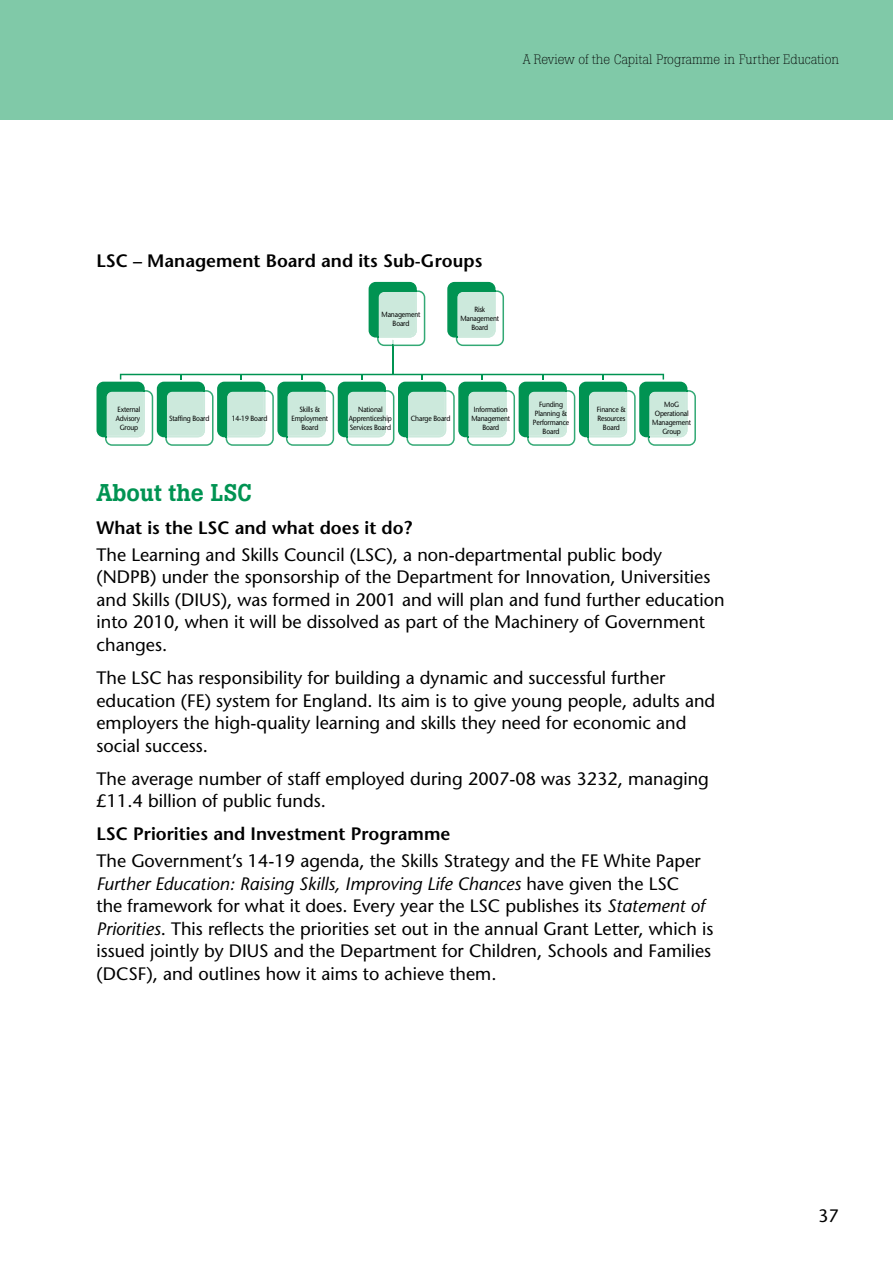
<style>
.page{position:relative;width:893px;height:1263px;background:#fff}
.page>*{position:absolute;margin:0;border:0;box-sizing:border-box;transform-origin:0 0}
.t1{font:500 24px "Boton BQ";color:#009352}
.t2{font:18px/22.5px "Stone Sans";color:#000}
.t3{font:600 18px "Stone Sans";color:#000}
.t4{font:300 13.5px "Boton BQ";color:#000}
.t5{font:7.5px/9px "Stone Sans";letter-spacing:-.02em;color:#000;text-align:center;scale:.9 1}
.s1{font-style:italic}
</style>
<div class="page">
<div style="left:0;top:0;width:893px;height:119px;background:#80c9a8"></div>
<hr style="left:392px;top:340px;width:1px;height:34px;background:#009352">
<svg style="left:369px;top:282px;width:56px;height:64px"></svg>
<svg style="left:447px;top:282px;width:57px;height:64px"></svg>
<svg style="left:97px;top:374px;width:599px;height:72px"></svg>
<p class="t4" style="left:523px;top:51px;width:318px">A Review of the Capital Programme in Further Education</p>
<h3 class="t3" style="left:97px;top:250px;width:387px">LSC – Management Board and its Sub-Groups</h3>
<p class="t5" style="left:382px;top:310px;width:45px">Management<br>Board</p>
<p class="t5" style="left:460px;top:305px;width:45px">Risk<br>Management<br>Board</p>
<p class="t5" style="left:116px;top:405px;width:29px">External<br>Advisory<br>Group</p>
<p class="t5" style="left:169px;top:413px;width:46px">Staffing Board</p>
<p class="t5" style="left:232px;top:413px;width:41px">14-19 Board</p>
<p class="t5" style="left:292px;top:404px;width:42px">Skills &amp;<br>Employment<br>Board</p>
<p class="t5" style="left:349px;top:405px;width:49px">National<br>Apprenticeship<br>Services Board</p>
<p class="t5" style="left:411px;top:413px;width:46px">Charge Board</p>
<p class="t5" style="left:471px;top:404px;width:45px">Information<br>Management<br>Board</p>
<p class="t5" style="left:533px;top:400px;width:42px">Funding<br>Planning &amp;<br>Performance<br>Board</p>
<p class="t5" style="left:597px;top:404px;width:34px">Finance &amp;<br>Resources<br>Board</p>
<p class="t5" style="left:652px;top:400px;width:45px">MoG<br>Operational<br>Management<br>Group</p>
<h2 class="t1" style="left:97px;top:478px;width:157px">About the LSC</h2>
<h3 class="t3" style="left:97px;top:517px;width:317px">What is the LSC and what does it do?</h3>
<p class="t2" style="left:97px;top:543px;width:630px">The Learning and Skills Council (LSC), a non-departmental public body (NDPB) under the sponsorship of the Department for Innovation, Universities and Skills (DIUS), was formed in 2001 and will plan and fund further education into 2010, when it will be dissolved as part of the Machinery of Government changes.</p>
<p class="t2" style="left:97px;top:667px;width:620px">The LSC has responsibility for building a dynamic and successful further education (FE) system for England. Its aim is to give young people, adults and employers the high-quality learning and skills they need for economic and social success.</p>
<p class="t2" style="left:97px;top:767px;width:614px">The average number of staff employed during 2007-08 was 3232, managing £11.4 billion of public funds.</p>
<h3 class="t3" style="left:97px;top:823px;width:355px">LSC Priorities and Investment Programme</h3>
<p class="t2" style="left:97px;top:850px;width:606px">The Government’s 14-19 agenda, the Skills Strategy and the FE White Paper</p>
<p class="t2" style="left:97px;top:872px;width:618px"><span class="s1">Further Education: Raising Skills, Improving Life Chances</span> have given the LSC<br>the framework for what it does. Every year the LSC publishes its <span class="s1">Statement of Priorities</span>. This reflects the priorities set out in the annual Grant Letter, which is issued jointly by DIUS and the Department for Children, Schools and Families (DCSF), and outlines how it aims to achieve them.</p>
<p class="t2" style="left:818px;top:1205px;width:22px">37</p>
</div>
